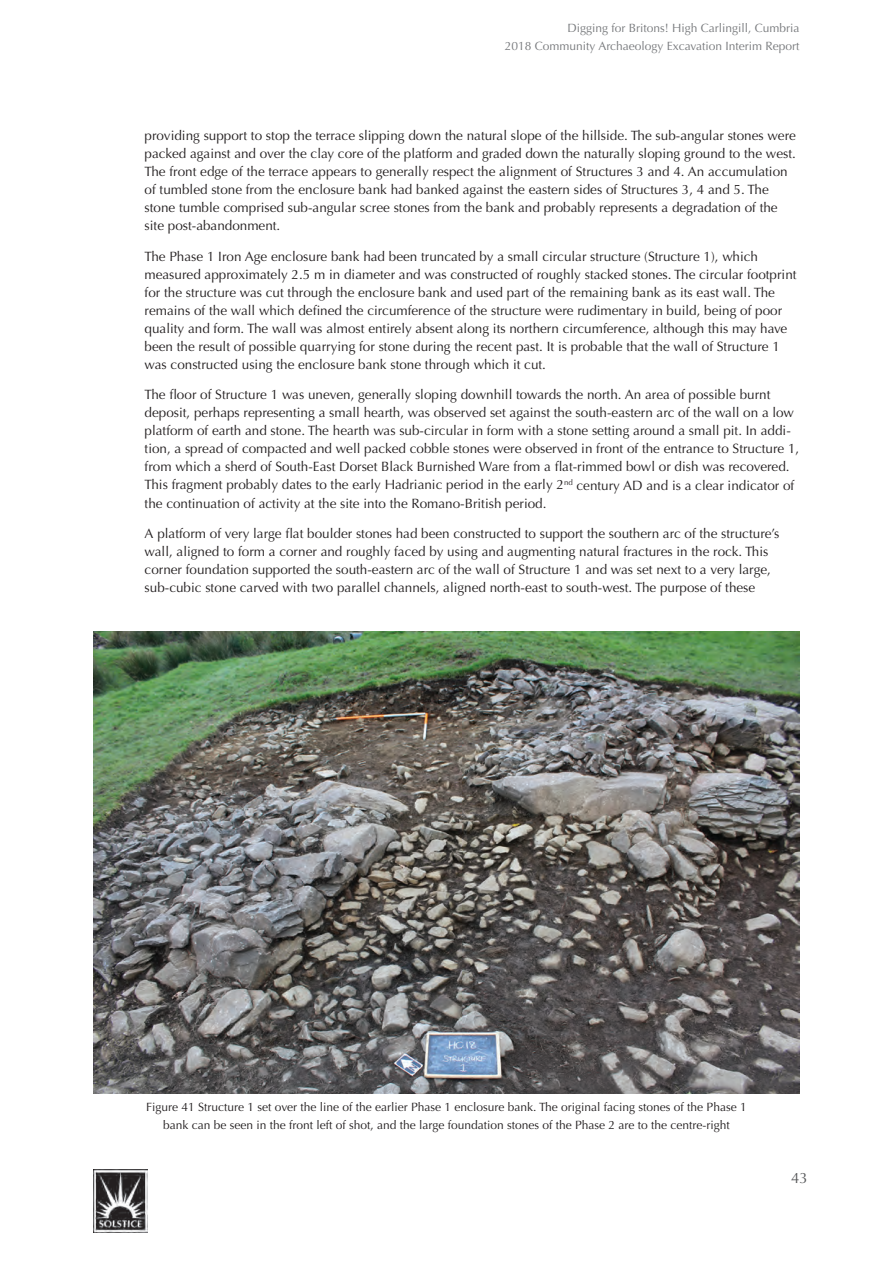
<style>
.page{position:relative;width:893px;height:1263px;background:#fff}
.page>*{position:absolute;margin:0;border:0;box-sizing:border-box;transform-origin:0 0}
.t1{font:15px "Optima";color:#57585a}
.t2{font:13.5px/18px "Optima";color:#231f20}
.t3{font:12px/18px "Optima";color:#231f20;text-align:center}
.t4{font:12px/18px "Optima";color:#76787b;text-align:right}
</style>
<div class="page">
<img style="left:94px;top:631px;width:705px;height:462px">
<img style="left:94px;top:1169px;width:53px;height:64px">
<p class="t4" style="left:505px;top:19px;width:296px">Digging for Britons! High Carlingill, Cumbria<br>2018 Community Archaeology Excavation Interim Report</p>
<p class="t2" style="left:145px;top:127px;width:653px">providing support to stop the terrace slipping down the natural slope of the hillside. The sub-angular stones were packed against and over the clay core of the platform and graded down the naturally sloping ground to the west.<br>The front edge of the terrace appears to generally respect the alignment of Structures 3 and 4. An accumulation of tumbled stone from the enclosure bank had banked against the eastern sides of Structures 3, 4 and 5. The stone tumble comprised sub-angular scree stones from the bank and probably represents a degradation of the site post-abandonment.</p>
<p class="t2" style="left:145px;top:247px;width:653px">The Phase 1 Iron Age enclosure bank had been truncated by a small circular structure (Structure 1), which measured approximately 2.5 m in diameter and was constructed of roughly stacked stones. The circular footprint for the structure was cut through the enclosure bank and used part of the remaining bank as its east wall. The remains of the wall which defined the circumference of the structure were rudimentary in build, being of poor quality and form. The wall was almost entirely absent along its northern circumference, although this may have been the result of possible quarrying for stone during the recent past. It is probable that the wall of Structure 1 was constructed using the enclosure bank stone through which it cut.</p>
<p class="t2" style="left:145px;top:386px;width:656px">The floor of Structure 1 was uneven, generally sloping downhill towards the north. An area of possible burnt deposit, perhaps representing a small hearth, was observed set against the south-eastern arc of the wall on a low platform of earth and stone. The hearth was sub-circular in form with a stone setting around a small pit. In addi&shy;tion, a spread of compacted and well packed cobble stones were observed in front of the entrance to Structure 1, from which a sherd of South-East Dorset Black Burnished Ware from a flat-rimmed bowl or dish was recovered.<br>This fragment probably dates to the early Hadrianic period in the early 2<sup>nd</sup> century AD and is a clear indicator of the continuation of activity at the site into the Romano-British period.</p>
<p class="t2" style="left:145px;top:525px;width:636px">A platform of very large flat boulder stones had been constructed to support the southern arc of the structure’s wall, aligned to form a corner and roughly faced by using and augmenting natural fractures in the rock. This corner foundation supported the south-eastern arc of the wall of Structure 1 and was set next to a very large, sub-cubic stone carved with two parallel channels, aligned north-east to south-west. The purpose of these</p>
<p class="t3" style="left:146px;top:1098px;width:602px">Figure 41 Structure 1 set over the line of the earlier Phase 1 enclosure bank. The original facing stones of the Phase 1 bank can be seen in the front left of shot, and the large foundation stones of the Phase 2 are to the centre-right</p>
<p class="t1" style="left:791px;top:1169px;width:18px">43</p>
</div>
